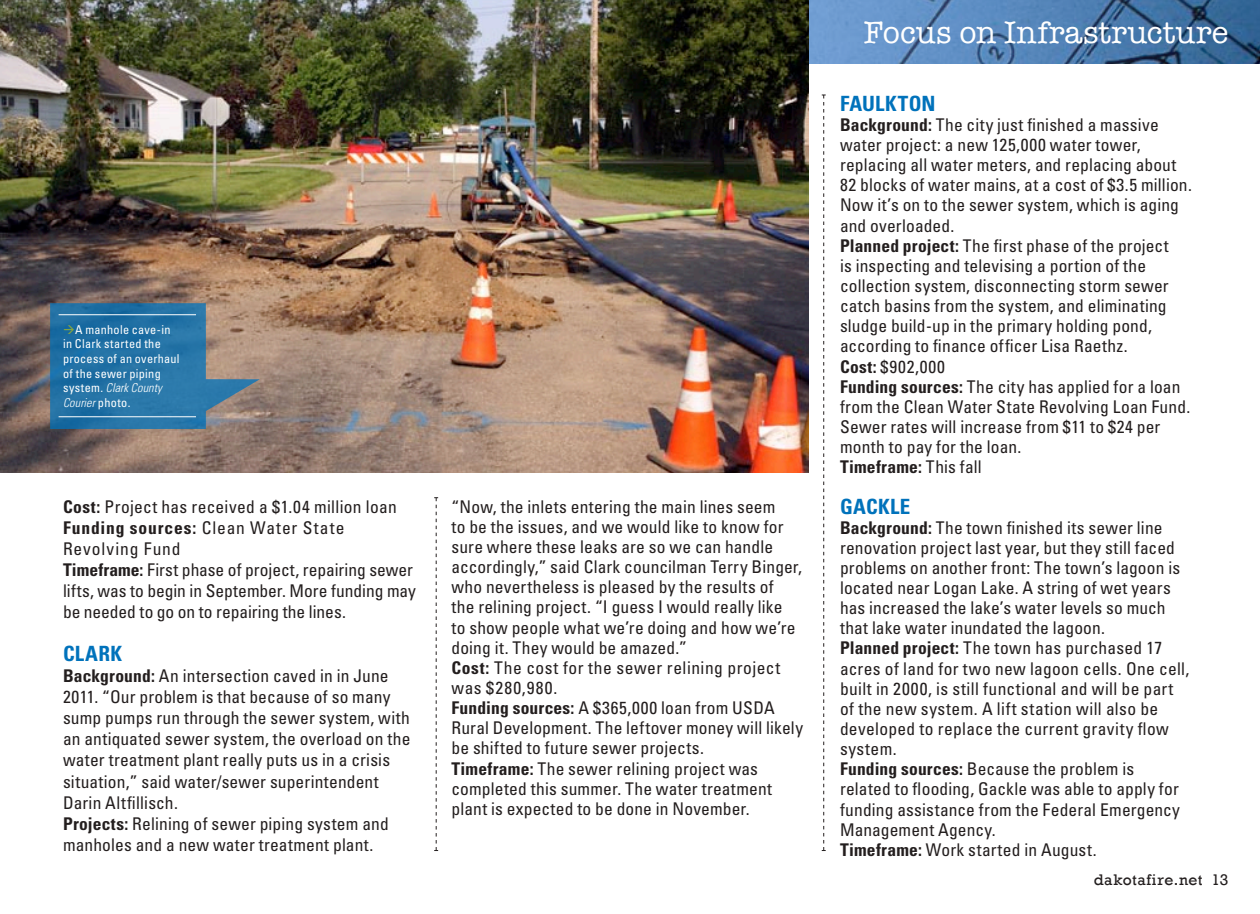
<style>
.page{position:relative;width:1260px;height:914px;background:#fff}
.page>*{position:absolute;margin:0;border:0;box-sizing:border-box;transform-origin:0 0}
.t1{font:31.5px "American Typewriter";letter-spacing:.005em;color:#fff}
.t2{font:700 condensed 21px "Univers";letter-spacing:.01em;color:#0072bb}
.t3{font:condensed 17.5px/20.1px "Univers";letter-spacing:.01em;color:#231e1e}
.t4{font:15.75px "Rockwell";letter-spacing:.03em;color:#231e1e}
.t5{font:condensed 12.25px/14.7px "Univers";letter-spacing:.025em;color:#fff}
.s1{color:#86a540}
.s2{font-weight:300;font-style:italic}
.s3{font-weight:700}
</style>
<div class="page">
<img style="left:808px;top:0;width:452px;height:63px">
<img style="left:0;top:0;width:808px;height:472px">
<svg style="left:434px;top:497px;width:4px;height:354px"></svg>
<svg style="left:822px;top:94px;width:4px;height:757px"></svg>
<svg style="left:50px;top:303px;width:210px;height:126px;background:#43799d"></svg>
<hr style="left:59px;top:314px;width:137px;height:1px;background:#fff">
<hr style="left:59px;top:416px;width:137px;height:1px;background:#fff">
<p class="t5" style="left:63px;top:321px;width:118px"><span class="s1">→</span>A manhole cave-in in Clark started the process of an overhaul of the sewer piping system. <span class="s2">Clark County<br>Courier</span> photo.</p>
<p class="t3" style="left:63px;top:495px;width:355px;line-height:21.2px"><span class="s3">Cost:</span> Project has received a $1.04 million loan <span class="s3">Funding sources:</span> Clean Water State Revolving Fund<br><span class="s3">Timeframe:</span> First phase of project, repairing sewer lifts, was to begin in September. More funding may be needed to go on to repairing the lines.</p>
<p class="t2" style="left:63px;top:640px;width:59px">Clark</p>
<p class="t3" style="left:63px;top:664px;width:349px;line-height:21.2px"><span class="s3">Background:</span> An intersection caved in in June 2011. “Our problem is that because of so many sump pumps run through the sewer system, with an antiquated sewer system, the overload on the water treatment plant really puts us in a crisis situation,” said water/sewer superintendent Darin Altfillisch.<br><span class="s3">Projects:</span> Relining of sewer piping system and manholes and a new water treatment plant.</p>
<p class="t3" style="left:452px;top:496px;width:353px">“Now, the inlets entering the main lines seem<br>to be the issues, and we would like to know for sure where these leaks are so we can handle accordingly,” said Clark councilman Terry Binger, who nevertheless is pleased by the results of<br>the relining project. “I guess I would really like<br>to show people what we’re doing and how we’re doing it. They would be amazed.”<br><span class="s3">Cost:</span> The cost for the sewer relining project was $280,980.<br><span class="s3">Funding sources:</span> A $365,000 loan from USDA Rural Development. The leftover money will likely be shifted to future sewer projects.<br><span class="s3">Timeframe:</span> The sewer relining project was completed this summer. The water treatment plant is expected to be done in November.</p>
<h1 class="t1" style="left:864px;top:8px;width:366px">Focus on Infrastructure</h1>
<p class="t2" style="left:840px;top:90px;width:97px">Faulkton</p>
<p class="t3" style="left:840px;top:114px;width:353px"><span class="s3">Background:</span> The city just finished a massive water project: a new 125,000 water tower, replacing all water meters, and replacing about 82 blocks of water mains, at a cost of $3.5 million.<br>Now it’s on to the sewer system, which is aging and overloaded.<br><span class="s3">Planned project:</span> The first phase of the project<br>is inspecting and televising a portion of the collection system, disconnecting storm sewer catch basins from the system, and eliminating sludge build-up in the primary holding pond, according to finance officer Lisa Raethz.<br><span class="s3">Cost:</span> $902,000<br><span class="s3">Funding sources:</span> The city has applied for a loan from the Clean Water State Revolving Loan Fund.<br>Sewer rates will increase from $11 to $24 per month to pay for the loan.<br><span class="s3">Timeframe:</span> This fall</p>
<p class="t2" style="left:840px;top:493px;width:26px">Gackl</p>
<p class="t2" style="left:900px;top:493px;width:12px">e</p>
<p class="t3" style="left:840px;top:517px;width:351px"><span class="s3">Background:</span> The town finished its sewer line renovation project last year, but they still faced problems on another front: The town’s lagoon is located near Logan Lake. A string of wet years has increased the lake’s water levels so much that lake water inundated the lagoon.<br><span class="s3">Planned project:</span> The town has purchased 17 acres of land for two new lagoon cells. One cell, built in 2000, is still functional and will be part of the new system. A lift station will also be developed to replace the current gravity flow system.<br><span class="s3">Funding sources:</span> Because the problem is<br>related to flooding, Gackle was able to apply for funding assistance from the Federal Emergency Management Agency.<br><span class="s3">Timeframe:</span> Work started in August.</p>
<p class="t4" style="left:1094px;top:870px;width:136px">dakotafire.net 13</p>
</div>
